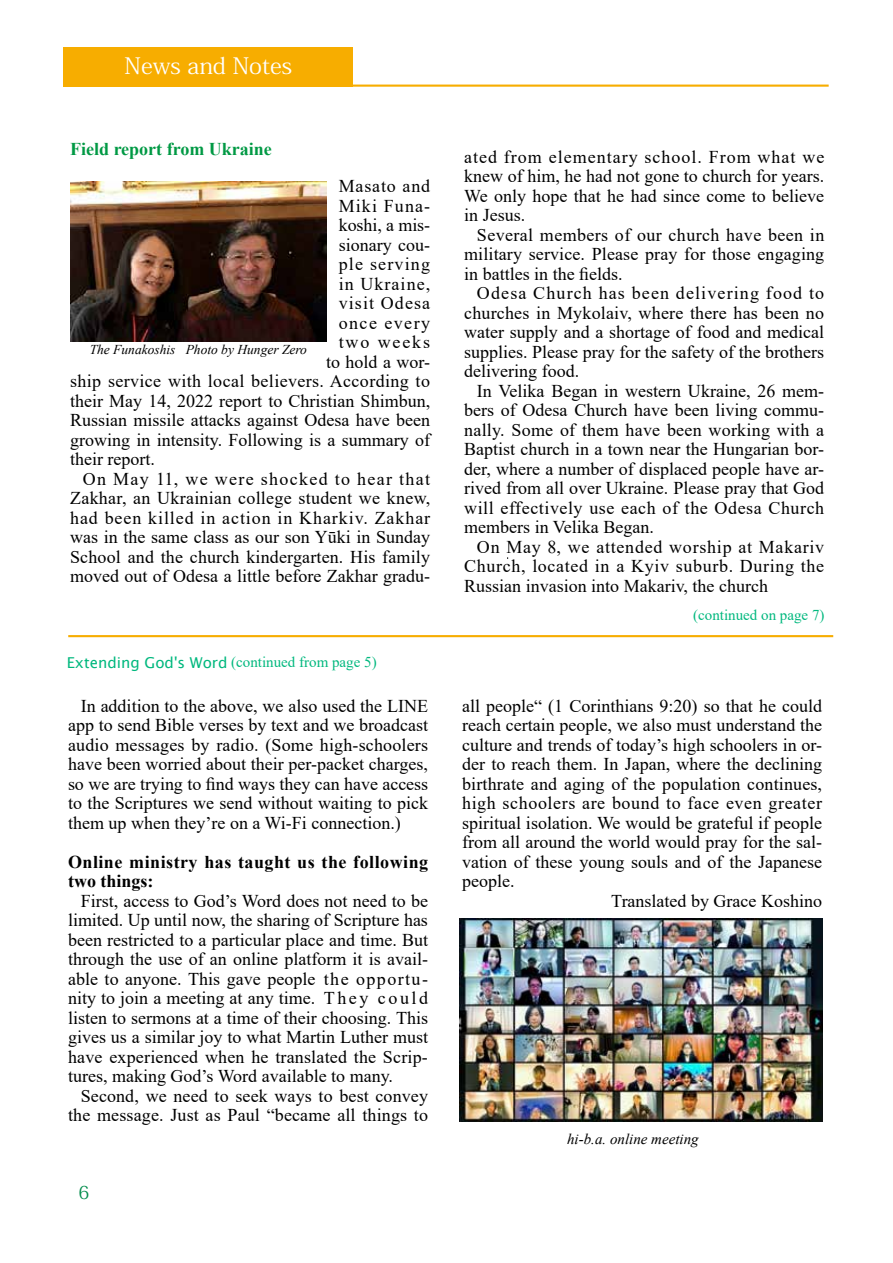
<style>
.page{position:relative;width:893px;height:1263px;background:#fff}
.page>*{position:absolute;margin:0;border:0;box-sizing:border-box;transform-origin:0 0}
.t1{font:22.5px "Koz Min Pr 6 N";color:#fff;scale:1.04 1}
.t2{font:18px/19.5px "Times New Roman";color:#000;text-align:justify}
.t3{font:700 18px/19.5px "Times New Roman";letter-spacing:.025em;color:#000}
.t4{font:18px "Times New Roman";letter-spacing:.02em;color:#000}
.t5{font:18px "Times New Roman";letter-spacing:.035em;color:#000}
.t6{font:18px "Times New Roman";letter-spacing:.05em;color:#000}
.t7{font:18px "Times New Roman";letter-spacing:.075em;color:#000}
.t8{font:700 18px "Times New Roman";color:#094}
.t9{font:18px "Times New Roman";letter-spacing:.06em;color:#000}
.t10{font:18px "Times New Roman";letter-spacing:.065em;color:#000}
.t11{font:18px "Times New Roman";letter-spacing:.055em;color:#000}
.t12{font:18px "Times New Roman";letter-spacing:.045em;color:#000}
.t13{font:18px "Times New Roman";letter-spacing:.08em;color:#000}
.t14{font:18px "Times New Roman";letter-spacing:.105em;color:#000}
.t15{font:18px "Koz Min Pr 6 N";color:#008c4b}
.t16{font:15px "Times New Roman";color:#00b87e}
.t17{font:italic 15px "Times New Roman";color:#000}
.t18{font:italic 13.5px "Times New Roman";color:#000}
.s1{font-family:"Lucida Sans"}
</style>
<div class="page">
<div style="left:64px;top:47px;width:289px;height:39px;background:#f7ad00"></div>
<hr style="left:64px;top:85px;width:765px;height:2px;background:#f7ad00">
<hr style="left:68px;top:635px;width:765px;height:2px;background:#f7ad00">
<img style="left:459px;top:918px;width:363px;height:204px">
<img style="left:71px;top:182px;width:255px;height:159px">
<p class="t1" style="left:124px;top:53px;width:163px">News and Notes</p>
<p class="t8" style="left:70px;top:136px;width:203px">Field report from Ukraine</p>
<p class="t12" style="left:339px;top:173px;width:93px">Masato and</p>
<p class="t9" style="left:339px;top:193px;width:93px">Miki Funa-</p>
<p class="t2" style="left:339px;top:215px;width:93px">koshi, a mis-</p>
<p class="t2" style="left:339px;top:234px;width:93px">sionary cou-</p>
<p class="t10" style="left:339px;top:251px;width:93px">ple serving</p>
<p class="t11" style="left:339px;top:271px;width:93px">in Ukraine,</p>
<p class="t9" style="left:339px;top:290px;width:93px">visit Odesa</p>
<p class="t13" style="left:339px;top:310px;width:93px">once every</p>
<p class="t14" style="left:339px;top:329px;width:93px">two weeks</p>
<p class="t2" style="left:326px;top:351px;width:106px">to hold a wor-</p>
<p class="t4" style="left:70px;top:368px;width:361px">ship service with local believers. According to</p>
<p class="t2" style="left:70px;top:390px;width:362px">their May 14, 2022 report to Christian Shimbun,</p>
<p class="t2" style="left:70px;top:410px;width:362px">Russian missile attacks against Odesa have been</p>
<p class="t2" style="left:70px;top:429px;width:362px">growing in intensity. Following is a summary of</p>
<p class="t2" style="left:70px;top:449px;width:86px">their report.</p>
<p class="t7" style="left:83px;top:466px;width:349px">On May 11, we were shocked to hear that</p>
<p class="t2" style="left:70px;top:488px;width:362px">Zakhar, an Ukrainian college student we knew,</p>
<p class="t6" style="left:70px;top:505px;width:362px">had been killed in action in Kharkiv. Zakhar</p>
<p class="t2" style="left:70px;top:527px;width:361px">was in the same class as our son Yūki in Sunday</p>
<p class="t2" style="left:70px;top:546px;width:361px">School and the church kindergarten. His family</p>
<p class="t2" style="left:70px;top:566px;width:362px">moved out of Odesa a little before Zakhar gradu-</p>
<p class="t18" style="left:90px;top:340px;width:219px">The Funakoshis Photo by Hunger Zero</p>
<p class="t16" style="left:67px;top:652px;width:311px"><span class="s1">Extending God's Word</span> (continued from page 5)</p>
<p class="t2" style="left:68px;top:696px;width:362px;text-indent:13px">In addition to the above, we also used the LINE app to send Bible verses by text and we broadcast audio messages by radio. (Some high-schoolers have been worried about their per-packet charges, so we are trying to find ways they can have access to the Scriptures we send without waiting to pick them up when they’re on a Wi-Fi connection.)</p>
<p class="t3" style="left:68px;top:852px;width:362px">Online ministry has taught us the following two things:</p>
<p class="t2" style="left:68px;top:890px;width:362px;text-indent:13px">First, access to God’s Word does not need to be limited. Up until now, the sharing of Scripture has been restricted to a particular place and time. But through the use of an online platform it is avail&shy;able to anyone. This gave people the opportu&shy;nity to join a meeting at any time. T h e y c o u l d listen to sermons at a time of their choosing. This gives us a similar joy to what Martin Luther must have experienced when he translated the Scrip&shy;tures, making God’s Word available to many.</p>
<p class="t2" style="left:68px;top:1085px;width:362px;text-align:right">Second, we need to seek ways to best convey the message. Just as Paul “became all things to</p>
<p class="t15" style="left:78px;top:1182px;width:13px">6</p>
<p class="t2" style="left:464px;top:146px;width:362px">ated from elementary school. From what we knew of him, he had not gone to church for years.<br>We only hope that he had since come to believe in Jesus.</p>
<p class="t2" style="left:464px;top:224px;width:362px;text-indent:13px">Several members of our church have been in military service. Please pray for those engaging in battles in the fields.</p>
<p class="t2" style="left:464px;top:283px;width:362px;text-indent:13px">Odesa Church has been delivering food to churches in Mykolaiv, where there has been no water supply and a shortage of food and medical supplies. Please pray for the safety of the brothers delivering food.</p>
<p class="t2" style="left:464px;top:380px;width:362px;text-indent:13px">In Velika Began in western Ukraine, 26 mem&shy;bers of Odesa Church have been living commu&shy;nally. Some of them have been working with a Baptist church in a town near the Hungarian bor&shy;der, where a number of displaced people have ar&shy;rived from all over Ukraine. Please pray that God will effectively use each of the Odesa Church members in Velika Began.</p>
<p class="t2" style="left:464px;top:536px;width:362px;text-indent:13px">On May 8, we attended worship at Makariv Church, located in a Kyiv suburb. During the Russian invasion into Makariv, the church</p>
<p class="t16" style="left:693px;top:604px;width:133px">(continued on page 7)</p>
<p class="t2" style="left:462px;top:695px;width:362px">all people“ (1 Corinthians 9:20) so that he could</p>
<p class="t2" style="left:462px;top:715px;width:362px">reach certain people, we also must understand the</p>
<p class="t2" style="left:462px;top:734px;width:361px">culture and trends of today’s high schoolers in or-</p>
<p class="t2" style="left:462px;top:754px;width:362px">der to reach them. In Japan, where the declining</p>
<p class="t2" style="left:462px;top:773px;width:361px">birthrate and aging of the population continues,</p>
<p class="t5" style="left:462px;top:791px;width:361px">high schoolers are bound to face even greater</p>
<p class="t2" style="left:462px;top:812px;width:362px">spiritual isolation. We would be grateful if people</p>
<p class="t2" style="left:462px;top:832px;width:362px">from all around the world would pray for the sal-</p>
<p class="t2" style="left:462px;top:851px;width:361px">vation of these young souls and of the Japanese</p>
<p class="t2" style="left:462px;top:871px;width:54px">people.</p>
<p class="t2" style="left:611px;top:890px;width:212px">Translated by Grace Koshino</p>
<p class="t17" style="left:567px;top:1129px;width:133px">hi-b.a. online meeting</p>
</div>
